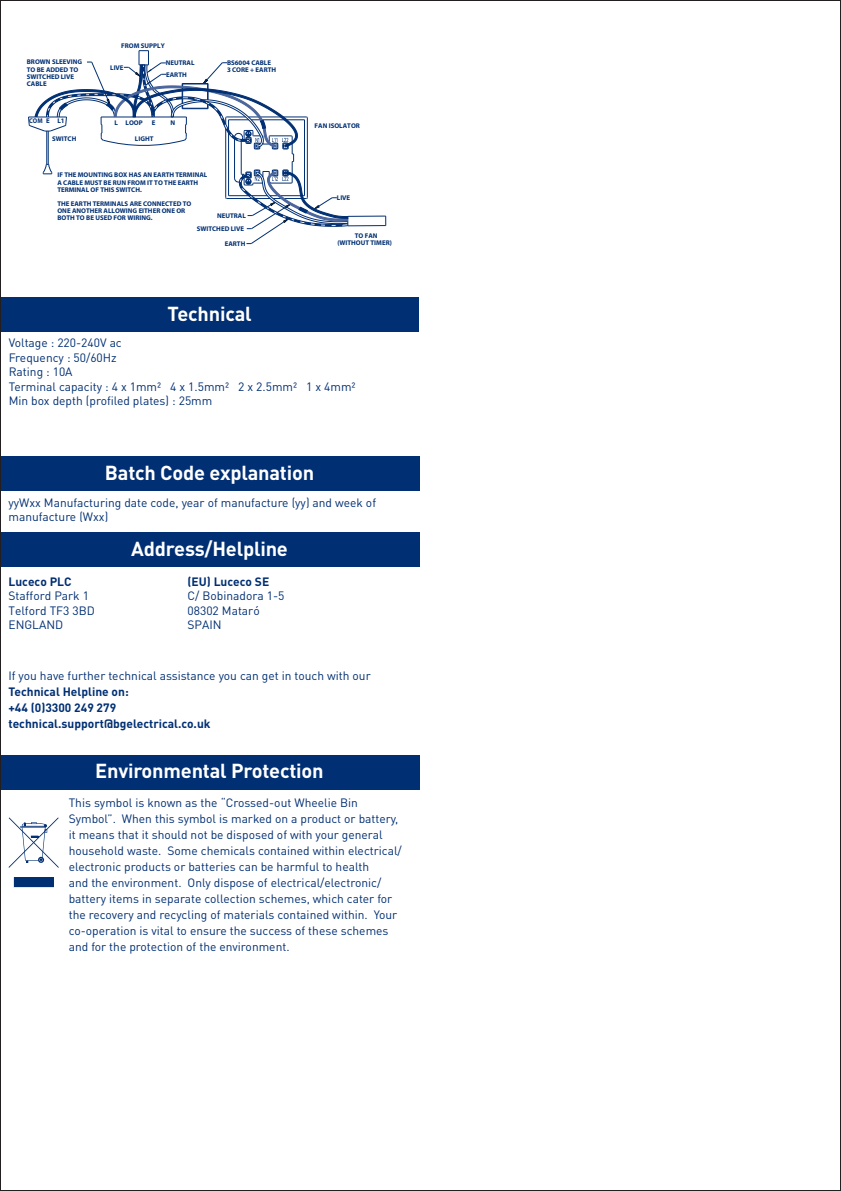
<style>
.page{position:relative;width:841px;height:1191px;background:#fff}
.page>*{position:absolute;margin:0;border:0;box-sizing:border-box;transform-origin:0 0}
.t1{font:700 20px "DIN Pro";letter-spacing:-.01em;color:#fff}
.t2{font:12px/16px "DIN Pro";color:#002f73}
.t3{font:700 12px/16px "DIN Pro";color:#002f73}
.t4{font:700 6.8px/7.2px "Myriad Pro";color:#002f73}
.t5{font:700 6.8px "Myriad Pro";color:#002f73;scale:.91 1}
</style>
<div class="page">
<div style="left:0;top:755px;width:419px;height:34px;background:#002f73"></div>
<svg style="left:14px;top:877px;width:40px;height:10px"></svg>
<svg style="left:8px;top:817px;width:51px;height:50px"></svg>
<div style="left:0;top:457px;width:419px;height:34px;background:#002f73"></div>
<div style="left:0;top:532px;width:419px;height:34px;background:#002f73"></div>
<div style="left:0;top:298px;width:419px;height:34px;background:#002f73"></div>
<hr style="left:348px;top:225px;width:37px;height:1px;background:#002f73">
<hr style="left:347px;top:216px;width:38px;height:1px;background:#002f73">
<svg style="left:28px;top:50px;width:320px;height:194px"></svg>
<p class="t4" style="left:27px;top:58px;width:57px">BROWN SLEEVING<br>TO BE ADDED TO<br>SWITCHED LIVE<br>CABLE</p>
<p class="t4" style="left:121px;top:42px;width:45px">FROM SUPPLY</p>
<p class="t4" style="left:110px;top:64px;width:15px">LIVE</p>
<p class="t4" style="left:166px;top:59px;width:30px">NEUTRAL</p>
<p class="t4" style="left:166px;top:71px;width:22px">EARTH</p>
<p class="t4" style="left:227px;top:59px;width:51px">BS6004 CABLE<br>3 CORE + EARTH</p>
<p class="t5" style="left:29px;top:116px;width:41px">COM E L1</p>
<p class="t4" style="left:114px;top:118px;width:30px">L LOOP</p>
<p class="t4" style="left:152px;top:119px;width:5px">E</p>
<p class="t4" style="left:170px;top:119px;width:6px">N</p>
<p class="t4" style="left:52px;top:135px;width:26px">SWITCH</p>
<p class="t4" style="left:135px;top:134px;width:20px">LIGHT</p>
<p class="t4" style="left:57px;top:171px;width:151px">IF THE MOUNTING BOX HAS AN EARTH TERMINAL<br>A CABLE MUST BE RUN FROM IT TO THE EARTH<br>TERMINAL OF THIS SWITCH.</p>
<p class="t4" style="left:57px;top:200px;width:135px">THE EARTH TERMINALS ARE CONNECTED TO<br>ONE ANOTHER ALLOWING EITHER ONE OR<br>BOTH TO BE USED FOR WIRING.</p>
<p class="t4" style="left:217px;top:212px;width:30px">NEUTRAL</p>
<p class="t4" style="left:197px;top:221px;width:50px;line-height:15px;text-align:right">SWITCHED LIVE<br>EARTH</p>
<p class="t4" style="left:314px;top:122px;width:47px">FAN ISOLATOR</p>
<p class="t4" style="left:337px;top:194px;width:15px">LIVE</p>
<p class="t4" style="left:337px;top:232px;width:56px;text-align:center">TO FAN (WITHOUT TIMER)</p>
<h1 class="t1" style="left:167px;top:300px;width:86px">Technical</h1>
<p class="t2" style="left:9px;top:335px;width:348px;line-height:14.4px">Voltage : 220-240V ac<br>Frequency : 50/60Hz<br>Rating : 10A<br>Terminal capacity : 4 x 1mm² 4 x 1.5mm² 2 x 2.5mm² 1 x 4mm²<br>Min box depth (profiled plates) : 25mm</p>
<h1 class="t1" style="left:105px;top:459px;width:211px">Batch Code explanation</h1>
<p class="t2" style="left:8px;top:494px;width:369px;line-height:14.4px">yyWxx Manufacturing date code, year of manufacture (yy) and week of manufacture (Wxx)</p>
<h1 class="t1" style="left:131px;top:535px;width:158px">Address/Helpline</h1>
<p class="t3" style="left:8px;top:573px;width:65px">Luceco PLC</p>
<p class="t2" style="left:8px;top:588px;width:88px;line-height:14.4px">Stafford Park 1<br>Telford TF3 3BD<br>ENGLAND</p>
<p class="t3" style="left:187px;top:573px;width:83px">(EU) Luceco SE</p>
<p class="t2" style="left:187px;top:588px;width:98px;line-height:14.4px">C/ Bobinadora 1-5<br>08302 Mataró<br>SPAIN</p>
<p class="t2" style="left:8px;top:667px;width:363px">If you have further technical assistance you can get in touch with our</p>
<p class="t3" style="left:8px;top:683px;width:203px">Technical Helpline on:<br>+44 (0)3300 249 279 technical.support@bgelectrical.co.uk</p>
<h1 class="t1" style="left:95px;top:757px;width:230px">Environmental Protection</h1>
<p class="t2" style="left:69px;top:794px;width:334px">This symbol is known as the “Crossed-out Wheelie Bin Symbol”. When this symbol is marked on a product or battery, it means that it should not be disposed of with your general household waste. Some chemicals contained within electrical/ electronic products or batteries can be harmful to health<br>and the environment. Only dispose of electrical/electronic/ battery items in separate collection schemes, which cater for the recovery and recycling of materials contained within. Your co-operation is vital to ensure the success of these schemes and for the protection of the environment.</p>
</div>
